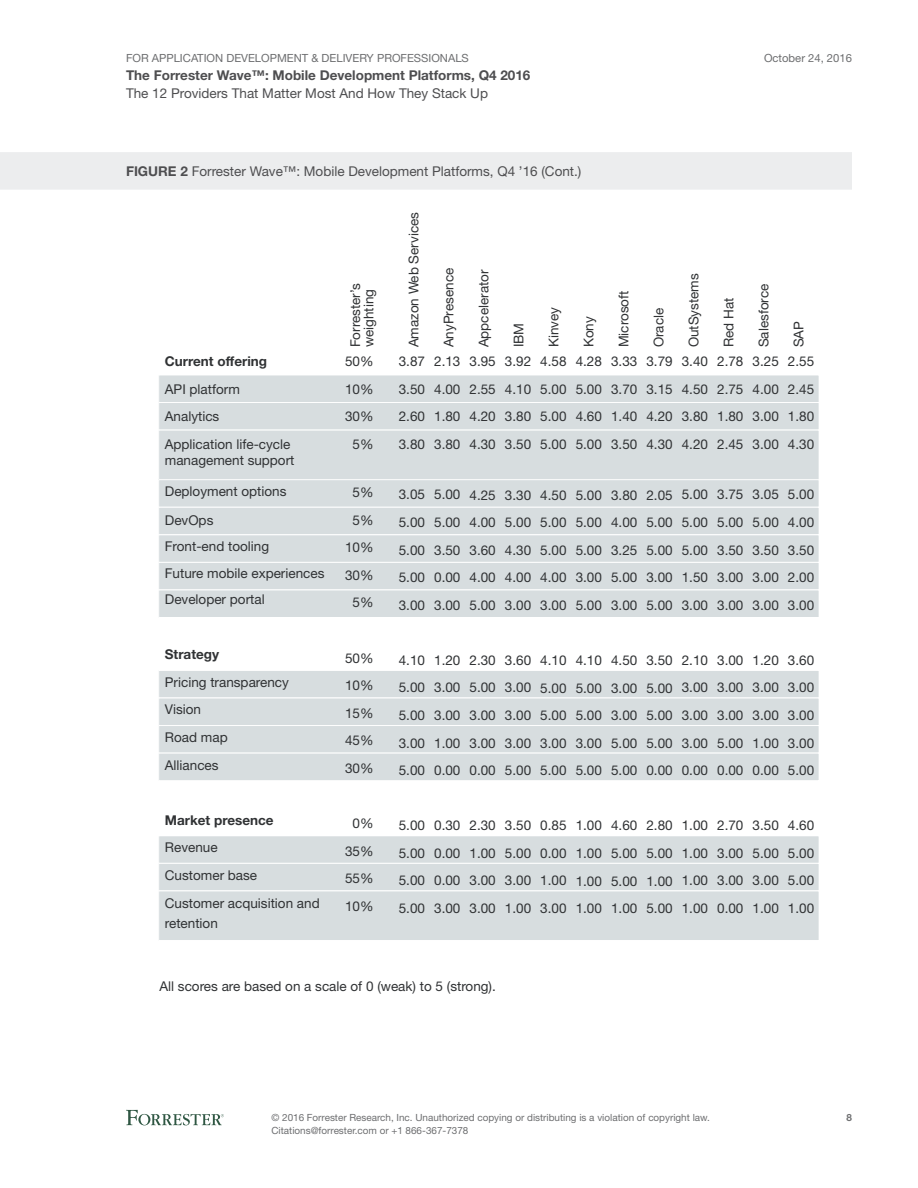
<style>
.page{position:relative;width:918px;height:1188px;background:#fff}
.page>*{position:absolute;margin:0;border:0;box-sizing:border-box;transform-origin:0 0}
.t1{font:13.5px/27.6px "Helvetica Neue LT Std";color:#303234;text-align:justify}
.t2{font:13.5px "Helvetica Neue LT Std";color:#4e4e50}
.t3{font:700 13.5px "Helvetica Neue LT Std";color:#4e4e50}
.t4{font:700 13.5px "Helvetica Neue LT Std";color:#303234}
.t5{font:11.25px "Helvetica Neue LT Std";color:#6d6e70}
.t6{font:9.9px/12.8px "Helvetica Neue LT Std";color:#6d6e70}
.t7{font:700 9.9px "Helvetica Neue LT Std";color:#6d6e70}
.s1{font-weight:700}
</style>
<div class="page">
<svg style="left:126px;top:1110px;width:98px;height:15px"></svg>
<div style="left:0;top:152px;width:852px;height:38px;background:#ecedee"></div>
<div style="left:159px;top:375px;width:660px;height:28px;background:#d7dddf"></div>
<div style="left:158px;top:375px;width:662px;height:28px;border:1px solid #fff"></div>
<div style="left:159px;top:403px;width:660px;height:27px;background:#d7dddf"></div>
<div style="left:158px;top:402px;width:662px;height:29px;border:1px solid #fff"></div>
<div style="left:159px;top:430px;width:660px;height:50px;background:#d7dddf"></div>
<div style="left:158px;top:430px;width:662px;height:50px;border:1px solid #fff"></div>
<div style="left:159px;top:480px;width:660px;height:27px;background:#d7dddf"></div>
<div style="left:158px;top:479px;width:662px;height:29px;border:1px solid #fff"></div>
<div style="left:159px;top:507px;width:660px;height:28px;background:#d7dddf"></div>
<div style="left:158px;top:507px;width:662px;height:28px;border:1px solid #fff"></div>
<div style="left:159px;top:535px;width:660px;height:27px;background:#d7dddf"></div>
<div style="left:158px;top:534px;width:662px;height:29px;border:1px solid #fff"></div>
<div style="left:159px;top:562px;width:660px;height:28px;background:#d7dddf"></div>
<div style="left:158px;top:562px;width:662px;height:28px;border:1px solid #fff"></div>
<div style="left:159px;top:590px;width:660px;height:28px;background:#d7dddf"></div>
<div style="left:158px;top:590px;width:662px;height:28px;border:1px solid #fff"></div>
<div style="left:159px;top:670px;width:660px;height:28px;background:#d7dddf"></div>
<div style="left:158px;top:670px;width:662px;height:28px;border:1px solid #fff"></div>
<div style="left:159px;top:698px;width:660px;height:28px;background:#d7dddf"></div>
<div style="left:158px;top:698px;width:662px;height:28px;border:1px solid #fff"></div>
<div style="left:159px;top:726px;width:660px;height:27px;background:#d7dddf"></div>
<div style="left:158px;top:725px;width:662px;height:29px;border:1px solid #fff"></div>
<div style="left:159px;top:753px;width:660px;height:28px;background:#d7dddf"></div>
<div style="left:158px;top:753px;width:662px;height:28px;border:1px solid #fff"></div>
<div style="left:159px;top:836px;width:660px;height:27px;background:#d7dddf"></div>
<div style="left:158px;top:835px;width:662px;height:29px;border:1px solid #fff"></div>
<div style="left:159px;top:863px;width:660px;height:28px;background:#d7dddf"></div>
<div style="left:158px;top:863px;width:662px;height:28px;border:1px solid #fff"></div>
<div style="left:159px;top:891px;width:660px;height:50px;background:#d7dddf"></div>
<div style="left:158px;top:890px;width:662px;height:51px;border:1px solid #fff"></div>
<p class="t5" style="left:126px;top:51px;width:344px">For Application Development &amp; Delivery Professionals</p>
<p class="t3" style="left:126px;top:67px;width:406px">The Forrester Wave™: Mobile Development Platforms, Q4 2016</p>
<p class="t2" style="left:126px;top:85px;width:364px">The 12 Providers That Matter Most And How They Stack Up</p>
<p class="t5" style="left:764px;top:51px;width:89px">October 24, 2016</p>
<p class="t2" style="left:126px;top:163px;width:457px"><span class="s1">FIGURE 2</span> Forrester Wave™: Mobile Development Platforms, Q4 ’16 (Cont.)</p>
<p class="t4" style="left:165px;top:353px;width:104px">Current offering</p>
<p class="t1" style="left:165px;top:375px;width:127px;text-align:left">API platform<br>Analytics<br>Application life-cycle</p>
<p class="t1" style="left:165px;top:447px;width:131px">management support</p>
<p class="t1" style="left:165px;top:477px;width:123px;line-height:28.7px">Deployment options<br>DevOps</p>
<p class="t1" style="left:165px;top:533px;width:161px;line-height:26.4px;text-align:left">Front-end tooling<br>Future mobile experiences<br>Developer portal</p>
<p class="t1" style="left:348px;top:347px;width:65px;line-height:13.5px;rotate:-90deg">Forrester’s weighting</p>
<p class="t1" style="left:345px;top:347px;width:30px;text-align:center">50%<br>10%<br>30%<br>5%</p>
<p class="t1" style="left:345px;top:478px;width:30px;text-align:center">5%<br>5%<br>10%<br>30%<br>5%</p>
<p class="t1" style="left:400px;top:347px;width:137px;rotate:-90deg">Amazon Web Services</p>
<p class="t1" style="left:399px;top:347px;width:28px">3.87<br>3.50<br>2.60<br>3.80</p>
<p class="t1" style="left:435px;top:347px;width:81px;rotate:-90deg">AnyPresence</p>
<p class="t1" style="left:470px;top:347px;width:79px;rotate:-90deg">Appcelerator</p>
<p class="t1" style="left:434px;top:347px;width:28px">2.13<br>4.00<br>1.80<br>3.80</p>
<p class="t1" style="left:470px;top:347px;width:28px">3.95<br>2.55<br>4.20<br>4.30</p>
<p class="t1" style="left:505px;top:347px;width:26px;rotate:-90deg">IBM</p>
<p class="t1" style="left:505px;top:347px;width:28px">3.92<br>4.10<br>3.80<br>3.50</p>
<p class="t1" style="left:540px;top:347px;width:42px;rotate:-90deg">Kinvey</p>
<p class="t1" style="left:575px;top:347px;width:33px;rotate:-90deg">Kony</p>
<p class="t1" style="left:540px;top:347px;width:28px">4.58<br>5.00<br>5.00<br>5.00</p>
<p class="t1" style="left:576px;top:347px;width:28px">4.28<br>5.00<br>4.60<br>5.00</p>
<p class="t1" style="left:610px;top:347px;width:58px;rotate:-90deg">Microsoft</p>
<p class="t1" style="left:611px;top:347px;width:28px">3.33<br>3.70<br>1.40<br>3.50</p>
<p class="t1" style="left:645px;top:347px;width:41px;rotate:-90deg">Oracle</p>
<p class="t1" style="left:646px;top:348px;width:28px">3.79<br>3.15<br>4.20<br>4.30</p>
<p class="t1" style="left:680px;top:347px;width:76px;rotate:-90deg">OutSystems</p>
<p class="t1" style="left:682px;top:347px;width:28px">3.40<br>4.50<br>3.80<br>4.20</p>
<p class="t1" style="left:715px;top:347px;width:51px;rotate:-90deg">Red Hat</p>
<p class="t1" style="left:717px;top:347px;width:28px">2.78<br>2.75<br>1.80<br>2.45</p>
<p class="t1" style="left:750px;top:347px;width:65px;rotate:-90deg">Salesforce</p>
<p class="t1" style="left:753px;top:347px;width:28px">3.25<br>4.00<br>3.00<br>3.00</p>
<p class="t1" style="left:785px;top:347px;width:28px;rotate:-90deg">SAP</p>
<p class="t1" style="left:788px;top:347px;width:28px">2.55<br>2.45<br>1.80<br>4.30</p>
<p class="t1" style="left:399px;top:481px;width:28px">3.05<br>5.00<br>5.00<br>5.00<br>3.00</p>
<p class="t1" style="left:434px;top:481px;width:28px">5.00<br>5.00<br>3.50<br>0.00<br>3.00</p>
<p class="t1" style="left:470px;top:481px;width:28px">4.25<br>4.00<br>3.60<br>4.00<br>5.00</p>
<p class="t1" style="left:505px;top:481px;width:28px">3.30<br>5.00<br>4.30<br>4.00<br>3.00</p>
<p class="t1" style="left:540px;top:481px;width:28px">4.50<br>5.00<br>5.00<br>4.00<br>3.00</p>
<p class="t1" style="left:576px;top:481px;width:28px">5.00<br>5.00<br>5.00<br>3.00<br>5.00</p>
<p class="t1" style="left:611px;top:481px;width:28px">3.80<br>4.00<br>3.25<br>5.00<br>3.00</p>
<p class="t1" style="left:646px;top:481px;width:28px">2.05<br>5.00<br>5.00<br>3.00<br>5.00</p>
<p class="t1" style="left:682px;top:481px;width:28px">5.00<br>5.00<br>5.00<br>1.50<br>3.00</p>
<p class="t1" style="left:717px;top:481px;width:28px">3.75<br>5.00<br>3.50<br>3.00<br>3.00</p>
<p class="t1" style="left:753px;top:481px;width:28px">3.05<br>5.00<br>3.50<br>3.00<br>3.00</p>
<p class="t1" style="left:788px;top:481px;width:28px">5.00<br>4.00<br>3.50<br>2.00<br>3.00</p>
<p class="t4" style="left:165px;top:646px;width:56px">Strategy</p>
<p class="t1" style="left:165px;top:668px;width:126px;text-align:left">Pricing transparency<br>Vision<br>Road map<br>Alliances</p>
<p class="t1" style="left:345px;top:644px;width:30px">50% 10% 15% 45% 30%</p>
<p class="t1" style="left:399px;top:646px;width:28px">4.10<br>5.00<br>5.00<br>3.00<br>5.00</p>
<p class="t1" style="left:434px;top:646px;width:28px">1.20<br>3.00<br>3.00<br>1.00<br>0.00</p>
<p class="t1" style="left:470px;top:646px;width:28px">2.30<br>5.00<br>3.00<br>3.00<br>0.00</p>
<p class="t1" style="left:505px;top:646px;width:28px">3.60<br>3.00<br>3.00<br>3.00<br>5.00</p>
<p class="t1" style="left:540px;top:646px;width:28px">4.10<br>5.00<br>5.00<br>3.00<br>5.00</p>
<p class="t1" style="left:576px;top:646px;width:28px">4.10<br>5.00<br>5.00<br>3.00<br>5.00</p>
<p class="t1" style="left:611px;top:646px;width:28px">4.50<br>3.00<br>3.00<br>5.00<br>5.00</p>
<p class="t1" style="left:646px;top:646px;width:28px">3.50<br>5.00<br>5.00<br>5.00<br>0.00</p>
<p class="t1" style="left:682px;top:646px;width:28px">2.10<br>3.00<br>3.00<br>3.00<br>0.00</p>
<p class="t1" style="left:717px;top:646px;width:28px">3.00<br>3.00<br>3.00<br>5.00<br>0.00</p>
<p class="t1" style="left:753px;top:646px;width:28px">1.20<br>3.00<br>3.00<br>1.00<br>0.00</p>
<p class="t1" style="left:788px;top:646px;width:28px">3.60<br>3.00<br>3.00<br>3.00<br>5.00</p>
<p class="t4" style="left:165px;top:812px;width:110px">Market presence</p>
<p class="t1" style="left:165px;top:833px;width:156px;line-height:28px;text-align:left">Revenue<br>Customer base<br>Customer acquisition and</p>
<p class="t1" style="left:165px;top:910px;width:55px">retention</p>
<p class="t1" style="left:345px;top:809px;width:30px;text-align:center">0%<br>35%<br>55%<br>10%</p>
<p class="t1" style="left:399px;top:811px;width:28px">5.00<br>5.00<br>5.00<br>5.00</p>
<p class="t1" style="left:434px;top:811px;width:28px">0.30<br>0.00<br>0.00<br>3.00</p>
<p class="t1" style="left:470px;top:811px;width:28px">2.30<br>1.00<br>3.00<br>3.00</p>
<p class="t1" style="left:505px;top:812px;width:28px">3.50<br>5.00<br>3.00<br>1.00</p>
<p class="t1" style="left:540px;top:812px;width:28px">0.85<br>0.00<br>1.00<br>3.00</p>
<p class="t1" style="left:576px;top:812px;width:28px">1.00<br>1.00<br>1.00<br>1.00</p>
<p class="t1" style="left:611px;top:812px;width:28px">4.60<br>5.00<br>5.00<br>1.00</p>
<p class="t1" style="left:646px;top:812px;width:28px">2.80<br>5.00<br>1.00<br>5.00</p>
<p class="t1" style="left:682px;top:811px;width:28px">1.00<br>1.00<br>1.00<br>1.00</p>
<p class="t1" style="left:717px;top:811px;width:28px">2.70<br>3.00<br>3.00<br>0.00</p>
<p class="t1" style="left:753px;top:811px;width:28px">3.50<br>5.00<br>3.00<br>1.00</p>
<p class="t1" style="left:788px;top:811px;width:28px">4.60<br>5.00<br>5.00<br>1.00</p>
<p class="t1" style="left:159px;top:972px;width:338px">All scores are based on a scale of 0 (weak) to 5 (strong).</p>
<p class="t6" style="left:272px;top:1111px;width:440px">© 2016 Forrester Research, I nc. Unauthorized copying or distributing is a violation of copyright law.<br>Citations@forrester.com or +1 866-367-7378</p>
<p class="t7" style="left:846px;top:1112px;width:7px">8</p>
</div>
